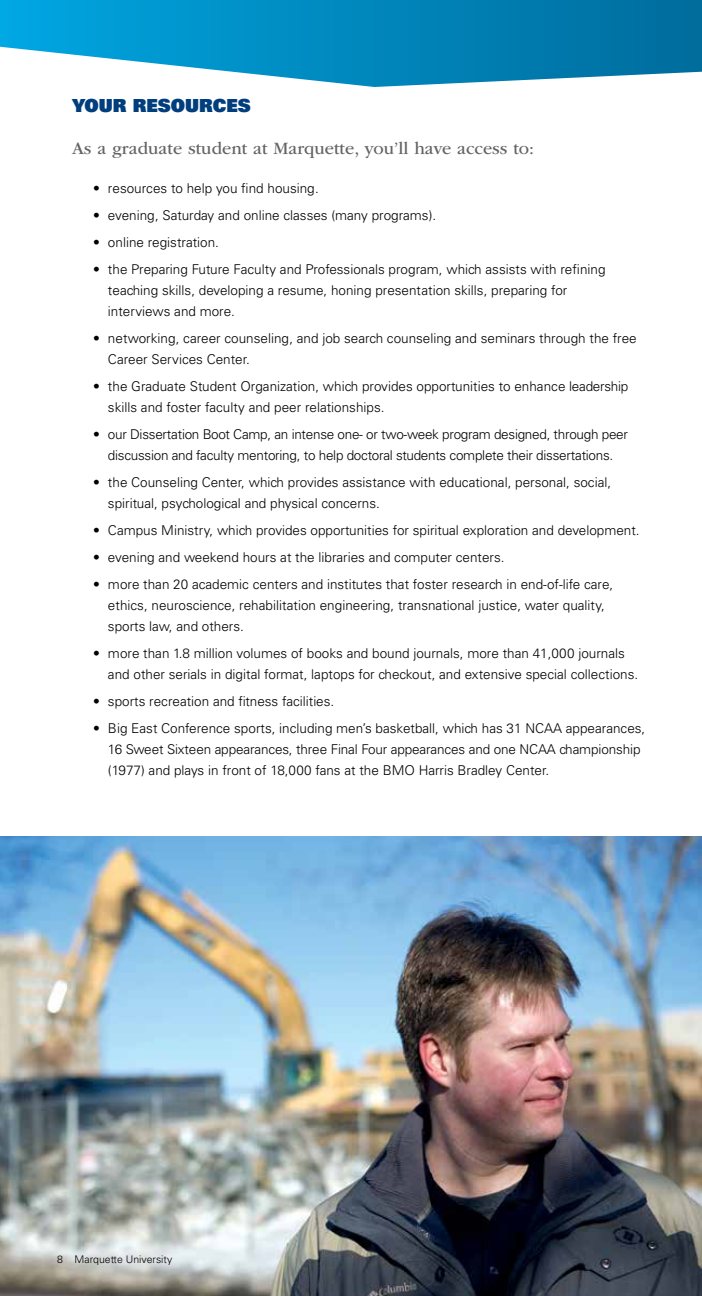
<style>
.page{position:relative;width:702px;height:1296px;background:#fff}
.page>*{position:absolute;margin:0;border:0;box-sizing:border-box;transform-origin:0 0}
.t1{font:18px "ITC Garamond Std";color:#636466}
.t2{font:18px "Univers LT Std X Black";color:#003e7e}
.t3{font:300 13.5px/21px "Univers LT Std";color:#000}
.t4{font:300 13.5px/21px "Univers LT Std";letter-spacing:-.02em;color:#000;text-align:center}
.t5{font:300 10.5px "Univers LT Std";color:#000}
</style>
<div class="page">
<img style="left:0;top:836px;width:702px;height:460px">
<svg style="left:0;top:0;width:702px;height:87px"></svg>
<h1 class="t2" style="left:72px;top:94px;width:180px">YOUR RESOURCES</h1>
<h1 class="t1" style="left:72px;top:139px;width:464px">As a graduate student at Marquette, you’ll have access to:</h1>
<p class="t3" style="left:93px;top:178px;width:227px">• resources to help you find housing.</p>
<p class="t3" style="left:93px;top:205px;width:345px">• evening, Saturday and online classes (many programs).</p>
<p class="t3" style="left:93px;top:232px;width:128px">• online registration.</p>
<p class="t3" style="left:108px;top:259px;width:499px;text-indent:-15px">• the Preparing Future Faculty and Professionals program, which assists with refining teaching skills, developing a resume, honing presentation skills, preparing for interviews and more.</p>
<p class="t3" style="left:108px;top:328px;width:530px;text-indent:-15px">• networking, career counseling, and job search counseling and seminars through the free<br>Career Services Center.</p>
<p class="t3" style="left:108px;top:376px;width:522px;text-indent:-15px">• the Graduate Student Organization, which provides opportunities to enhance leadership skills and foster faculty and peer relationships.</p>
<p class="t4" style="left:93px;top:424px;width:536px">• our Dissertation Boot Camp, an intense one- or two-week program designed, through peer discussion and faculty mentoring, to help doctoral students complete their dissertations.</p>
<p class="t3" style="left:108px;top:472px;width:505px;text-indent:-15px">• the Counseling Center, which provides assistance with educational, personal, social, spiritual, psychological and physical concerns.</p>
<p class="t3" style="left:93px;top:520px;width:548px">• Campus Ministry, which provides opportunities for spiritual exploration and development.</p>
<p class="t3" style="left:93px;top:547px;width:413px">• evening and weekend hours at the libraries and computer centers.</p>
<p class="t3" style="left:108px;top:574px;width:507px;text-indent:-15px">• more than 20 academic centers and institutes that foster research in end-of-life care, ethics, neuroscience, rehabilitation engineering, transnational justice, water quality, sports law, and others.</p>
<p class="t3" style="left:108px;top:643px;width:532px;text-indent:-15px">• more than 1.8 million volumes of books and bound journals, more than 41,000 journals and other serials in digital format, laptops for checkout, and extensive special collections.</p>
<p class="t3" style="left:93px;top:691px;width:243px">• sports recreation and fitness facilities.</p>
<p class="t3" style="left:108px;top:718px;width:539px;text-indent:-15px">• Big East Conference sports, including men’s basketball, which has 31 NCAA appearances,<br>16 Sweet Sixteen appearances, three Final Four appearances and one NCAA championship (1977) and plays in front of 18,000 fans at the BMO Harris Bradley Center.</p>
<p class="t5" style="left:57px;top:1253px;width:117px">8 Marquette University</p>
</div>
